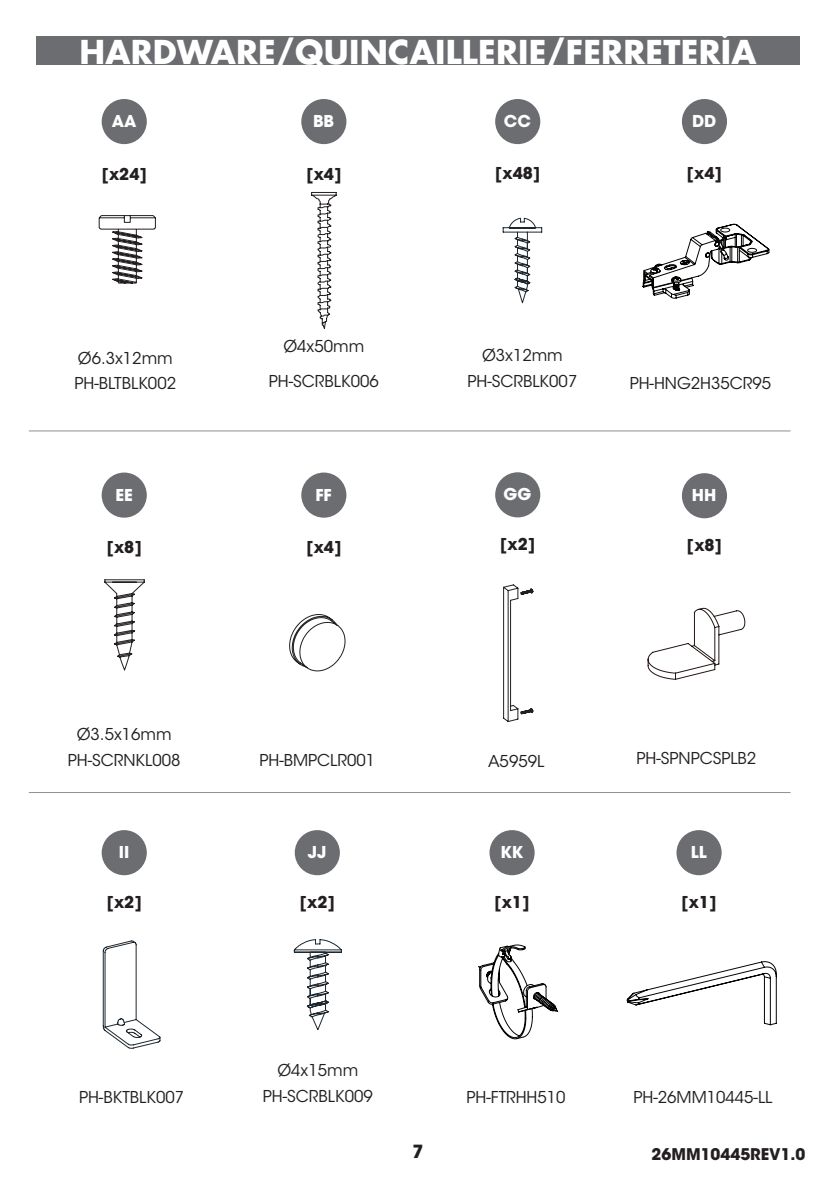
<style>
.page{position:relative;width:836px;height:1196px;background:#fff}
.page>*{position:absolute;margin:0;border:0;box-sizing:border-box;transform-origin:0 0}
.t1{font:700 32px "Futura Std";letter-spacing:.01em;color:#fff}
.t2{font:700 18px "ITC Avant Garde Std";color:#231f20}
.t3{font:16.2px/25.6px "ITC Avant Garde Std";color:#231f20}
.t4{font:700 16.2px "ITC Avant Garde Std";color:#231f20}
.t5{font:700 16.2px "ITC Avant Garde Std";color:#fff}
.t6{font:700 16px "ITC Avant Garde Std";color:#231f20}
</style>
<div class="page">
<div style="left:36px;top:36px;width:763px;height:29px;background:#6c6d70"></div>
<div style="left:681px;top:473px;width:45px;height:45px;background:#6c6d70;border-radius:50%"></div>
<div style="left:495px;top:472px;width:45px;height:45px;background:#6c6d70;border-radius:50%"></div>
<div style="left:102px;top:830px;width:45px;height:45px;background:#6c6d70;border-radius:50%"></div>
<div style="left:294px;top:830px;width:46px;height:45px;background:#6c6d70;border-radius:50%"></div>
<div style="left:489px;top:830px;width:45px;height:45px;background:#6c6d70;border-radius:50%"></div>
<div style="left:676px;top:830px;width:45px;height:45px;background:#6c6d70;border-radius:50%"></div>
<div style="left:102px;top:472px;width:45px;height:45px;background:#6c6d70;border-radius:50%"></div>
<div style="left:301px;top:472px;width:45px;height:45px;background:#6c6d70;border-radius:50%"></div>
<div style="left:495px;top:99px;width:45px;height:45px;background:#6c6d70;border-radius:50%"></div>
<div style="left:102px;top:99px;width:45px;height:45px;background:#6c6d70;border-radius:50%"></div>
<div style="left:681px;top:99px;width:45px;height:45px;background:#6c6d70;border-radius:50%"></div>
<div style="left:301px;top:99px;width:45px;height:45px;background:#6c6d70;border-radius:50%"></div>
<svg style="left:311px;top:192px;width:26px;height:137px"></svg>
<svg style="left:502px;top:218px;width:40px;height:86px"></svg>
<svg style="left:103px;top:940px;width:58px;height:108px"></svg>
<svg style="left:293px;top:939px;width:49px;height:92px"></svg>
<hr style="left:29px;top:792px;width:761px;height:1px;background:#231f20">
<hr style="left:29px;top:430px;width:761px;height:1px;background:#231f20">
<svg style="left:98px;top:215px;width:58px;height:69px"></svg>
<svg style="left:642px;top:224px;width:127px;height:75px"></svg>
<svg style="left:104px;top:579px;width:41px;height:91px"></svg>
<svg style="left:289px;top:614px;width:56px;height:57px"></svg>
<svg style="left:503px;top:584px;width:30px;height:138px"></svg>
<svg style="left:647px;top:607px;width:98px;height:73px"></svg>
<svg style="left:478px;top:944px;width:80px;height:95px"></svg>
<svg style="left:626px;top:961px;width:150px;height:64px"></svg>
<h1 class="t1" style="left:79px;top:30px;width:678px">HARDWARE/QUINCAILLERIE/FERRETERÍA</h1>
<p class="t5" style="left:112px;top:111px;width:26px">AA</p>
<p class="t5" style="left:503px;top:111px;width:29px">CC</p>
<p class="t5" style="left:313px;top:111px;width:23px">BB</p>
<p class="t5" style="left:692px;top:111px;width:26px">DD</p>
<p class="t4" style="left:101px;top:163px;width:47px">[x24]</p>
<p class="t4" style="left:306px;top:163px;width:37px">[x4]</p>
<p class="t4" style="left:494px;top:162px;width:47px">[x48]</p>
<p class="t4" style="left:686px;top:162px;width:37px">[x4]</p>
<p class="t3" style="left:74px;top:345px;width:103px">Ø6.3x12mm<br>PH-BLTBLK002</p>
<p class="t3" style="left:283px;top:334px;width:82px">Ø4x50mm</p>
<p class="t3" style="left:482px;top:343px;width:82px">Ø3x12mm</p>
<p class="t3" style="left:269px;top:369px;width:111px">PH-SCRBLK006</p>
<p class="t3" style="left:467px;top:369px;width:111px">PH-SCRBLK007</p>
<p class="t3" style="left:629px;top:371px;width:143px">PH-HNG2H35CR95</p>
<p class="t5" style="left:115px;top:484px;width:19px">EE</p>
<p class="t5" style="left:315px;top:484px;width:18px">FF</p>
<p class="t5" style="left:503px;top:484px;width:29px">GG</p>
<p class="t5" style="left:691px;top:484px;width:26px">HH</p>
<p class="t4" style="left:106px;top:536px;width:37px">[x8]</p>
<p class="t4" style="left:499px;top:533px;width:37px">[x2]</p>
<p class="t4" style="left:306px;top:536px;width:37px">[x4]</p>
<p class="t4" style="left:686px;top:534px;width:37px">[x8]</p>
<p class="t3" style="left:77px;top:721px;width:96px">Ø3.5x16mm</p>
<p class="t3" style="left:68px;top:747px;width:114px">PH-SCRNKL008</p>
<p class="t3" style="left:259px;top:747px;width:117px">PH-BMPCLR001</p>
<p class="t3" style="left:488px;top:748px;width:58px">A5959L</p>
<p class="t3" style="left:636px;top:745px;width:121px">PH-SPNPCSPLB2</p>
<p class="t5" style="left:119px;top:841px;width:12px">II</p>
<p class="t5" style="left:307px;top:841px;width:20px">JJ</p>
<p class="t5" style="left:500px;top:841px;width:24px">KK</p>
<p class="t5" style="left:690px;top:841px;width:17px">LL</p>
<p class="t4" style="left:106px;top:891px;width:37px">[x2]</p>
<p class="t4" style="left:299px;top:891px;width:37px">[x2]</p>
<p class="t4" style="left:494px;top:891px;width:37px">[x1]</p>
<p class="t4" style="left:681px;top:891px;width:37px">[x1]</p>
<p class="t3" style="left:79px;top:1084px;width:107px">PH-BKTBLK007</p>
<p class="t3" style="left:277px;top:1057px;width:82px">Ø4x15mm</p>
<p class="t3" style="left:263px;top:1083px;width:111px">PH-SCRBLK009</p>
<p class="t3" style="left:466px;top:1083px;width:101px">PH-FTRHH510</p>
<p class="t3" style="left:633px;top:1083px;width:140px">PH-26MM10445-LL</p>
<p class="t2" style="left:412px;top:1139px;width:13px">7</p>
<p class="t6" style="left:651px;top:1143px;width:155px">26MM10445REV1.0</p>
</div>
